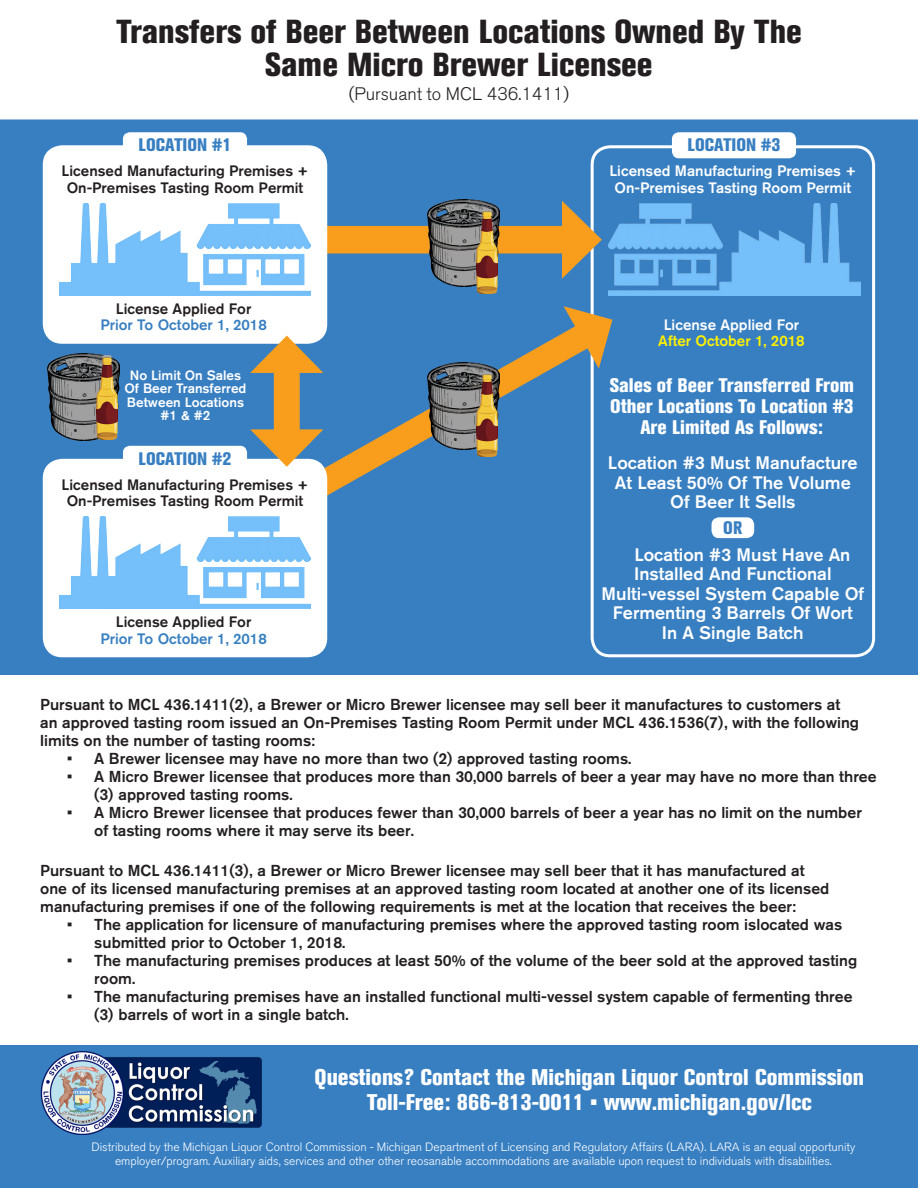
<style>
.page{position:relative;width:918px;height:1188px;background:#fff}
.page>*{position:absolute;margin:0;border:0;box-sizing:border-box;transform-origin:0 0}
.t1{font:800 condensed 33px/33px "Akzidenz Grotesk BQ";color:#231f20;text-align:center}
.t2{font:800 condensed 22.5px/25.5px "Akzidenz Grotesk BQ";color:#fff;text-align:center}
.t3{font:800 condensed 19.5px/21px "Akzidenz Grotesk BQ";color:#fff;text-align:center}
.t4{font:500 18px/19.5px "Akzidenz Grotesk BQ";color:#fff;text-align:center}
.t5{font:800 condensed 18px "Akzidenz Grotesk BQ";color:#387fc2}
.t6{font:300 18px "Akzidenz Grotesk BQ";color:#231f20}
.t7{font:500 15.75px/18px "Akzidenz Grotesk BQ";color:#231f20}
.t8{font:500 15px/16.5px "Akzidenz Grotesk BQ";color:#231f20;text-align:center}
.t9{font:500 15px/16.5px "Akzidenz Grotesk BQ";color:#fff;text-align:center}
.t10{font:500 15px "Akzidenz Grotesk BQ";color:#387fc2}
.t11{font:500 15px "Akzidenz Grotesk BQ";color:#fff101}
.t12{font:500 13.5px/13.5px "Akzidenz Grotesk BQ";color:#fff;text-align:center}
.t13{font:300 12px/14.4px "Akzidenz Grotesk BQ";color:#fff;text-align:center}
.s1{font-weight:800;font-stretch:condensed;color:#387fc2}
</style>
<div class="page">
<div style="left:0;top:0;width:918px;height:675px;background:#387fc2"></div>
<div style="left:591px;top:145px;width:284px;height:512px;border:3px solid #fff;border-radius:18px"></div>
<svg style="left:322px;top:306px;width:290px;height:191px"></svg>
<svg style="left:327px;top:201px;width:275px;height:78px"></svg>
<div style="left:0;top:1045px;width:918px;height:143px;background:#387fc2"></div>
<img style="left:47px;top:354px;width:72px;height:87px">
<div style="left:44px;top:460px;width:282px;height:196px;background:#fff;border-radius:18px"></div>
<div style="left:43px;top:459px;width:284px;height:198px;border:3px solid #fff;border-radius:18px"></div>
<div style="left:44px;top:147px;width:282px;height:195px;background:#fff;border-radius:18px"></div>
<div style="left:43px;top:145px;width:284px;height:199px;border:3px solid #fff;border-radius:18px"></div>
<div style="left:0;top:0;width:918px;height:119px;background:#fff"></div>
<img style="left:59px;top:517px;width:252px;height:92px">
<img style="left:59px;top:203px;width:252px;height:92px">
<img style="left:609px;top:203px;width:251px;height:92px">
<div style="left:124px;top:447px;width:122px;height:24px;background:#fff;border-radius:6px"></div>
<div style="left:123px;top:446px;width:124px;height:26px;border:2px solid #fff;border-radius:6px"></div>
<div style="left:124px;top:133px;width:122px;height:25px;background:#fff;border-radius:6px"></div>
<div style="left:123px;top:132px;width:124px;height:26px;border:2px solid #fff;border-radius:6px"></div>
<div style="left:673px;top:133px;width:122px;height:25px;background:#fff;border-radius:6px"></div>
<div style="left:672px;top:132px;width:124px;height:26px;border:2px solid #fff;border-radius:6px"></div>
<svg style="left:250px;top:336px;width:73px;height:131px"></svg>
<img style="left:96px;top:355px;width:21px;height:84px">
<img style="left:427px;top:200px;width:72px;height:86px">
<img style="left:427px;top:363px;width:72px;height:86px">
<img style="left:476px;top:209px;width:22px;height:84px">
<img style="left:476px;top:373px;width:22px;height:84px">
<img style="left:40px;top:1051px;width:222px;height:84px">
<div style="left:712px;top:517px;width:42px;height:21px;background:#fff;border-radius:8px"></div>
<p class="t1" style="left:116px;top:15px;width:688px">Transfers of Beer Between Locations Owned By The<br>Same Micro Brewer Licensee</p>
<p class="t6" style="left:349px;top:83px;width:222px">(Pursuant to MCL 436.1411)</p>
<p class="t5" style="left:139px;top:135px;width:94px">LOCATION #1</p>
<p class="t5" style="left:688px;top:135px;width:94px">LOCATION #3</p>
<p class="t8" style="left:62px;top:163px;width:248px">Licensed Manufacturing Premises +<br>On-Premises Tasting Room Permit</p>
<p class="t9" style="left:609px;top:163px;width:248px">Licensed Manufacturing Premises +<br>On-Premises Tasting Room Permit</p>
<p class="t8" style="left:116px;top:300px;width:137px">License Applied For</p>
<p class="t10" style="left:100px;top:316px;width:168px">Prior To October 1, 2018</p>
<p class="t9" style="left:664px;top:316px;width:137px">License Applied For</p>
<p class="t11" style="left:658px;top:332px;width:148px">After October 1, 2018</p>
<p class="t12" style="left:125px;top:368px;width:123px">No Limit On Sales<br>Of Beer Transferred<br>Between Locations #1 &amp; #2</p>
<p class="t3" style="left:610px;top:374px;width:246px">Sales of Beer Transferred From<br>Other Locations To Location #3<br>Are Limited As Follows:</p>
<p class="t5" style="left:139px;top:448px;width:94px">LOCATION #2</p>
<p class="t4" style="left:608px;top:453px;width:251px">Location #3 Must Manufacture<br>At Least 50% Of The Volume</p>
<p class="t4" style="left:670px;top:492px;width:127px">Of Beer It Sells</p>
<p class="t5" style="left:723px;top:518px;width:21px">OR</p>
<p class="t4" style="left:602px;top:544px;width:264px"><span class="s1">OR</span>Location #3 Must Have An<br>Installed And Functional<br>Multi-vessel System Capable Of<br>Fermenting 3 Barrels Of Wort<br>In A Single Batch</p>
<p class="t8" style="left:62px;top:476px;width:248px">Licensed Manufacturing Premises +<br>On-Premises Tasting Room Permit</p>
<p class="t8" style="left:116px;top:613px;width:137px">License Applied For</p>
<p class="t10" style="left:100px;top:629px;width:168px">Prior To October 1, 2018</p>
<p class="t7" style="left:40px;top:695px;width:820px">Pursuant to MCL 436.1411(2), a Brewer or Micro Brewer licensee may sell beer it manufactures to customers at an approved tasting room issued an On-Premises Tasting Room Permit under MCL 436.1536(7), with the following limits on the number of tasting rooms:</p>
<p class="t7" style="left:67px;top:749px;width:566px">• A Brewer licensee may have no more than two (2) approved tasting rooms.</p>
<p class="t7" style="left:94px;top:767px;width:784px;text-indent:-27px">• A Micro Brewer licensee that produces more than 30,000 barrels of beer a year may have no more than three (3) approved tasting rooms.</p>
<p class="t7" style="left:94px;top:803px;width:769px;text-indent:-27px">• A Micro Brewer licensee that produces fewer than 30,000 barrels of beer a year has no limit on the number of tasting rooms where it may serve its beer.</p>
<p class="t7" style="left:40px;top:861px;width:791px">Pursuant to MCL 436.1411(3), a Brewer or Micro Brewer licensee may sell beer that it has manufactured at one of its licensed manufacturing premises at an approved tasting room located at another one of its licensed manufacturing premises if one of the following requirements is met at the location that receives the beer:</p>
<p class="t7" style="left:94px;top:915px;width:749px;text-indent:-27px">• The application for licensure of manufacturing premises where the approved tasting room islocated was submitted prior to October 1, 2018.</p>
<p class="t7" style="left:94px;top:951px;width:764px;text-indent:-27px">• The manufacturing premises produces at least 50% of the volume of the beer sold at the approved tasting room.</p>
<p class="t7" style="left:94px;top:987px;width:760px;text-indent:-27px">• The manufacturing premises have an installed functional multi-vessel system capable of fermenting three (3) barrels of wort in a single batch.</p>
<p class="t2" style="left:315px;top:1064px;width:551px">Questions? Contact the Michigan Liquor Control Commission<br>Toll-Free: 866-813-0011 • www.michigan.gov/lcc</p>
<p class="t13" style="left:92px;top:1140px;width:765px">Distributed by the Michigan Liquor Control Commission - Michigan Department of Licensing and Regulatory Affairs (LARA). LARA is an equal opportunity employer/program. Auxiliary aids, services and other other reosanable accommodations are available upon request to individuals with disabilities.</p>
</div>
